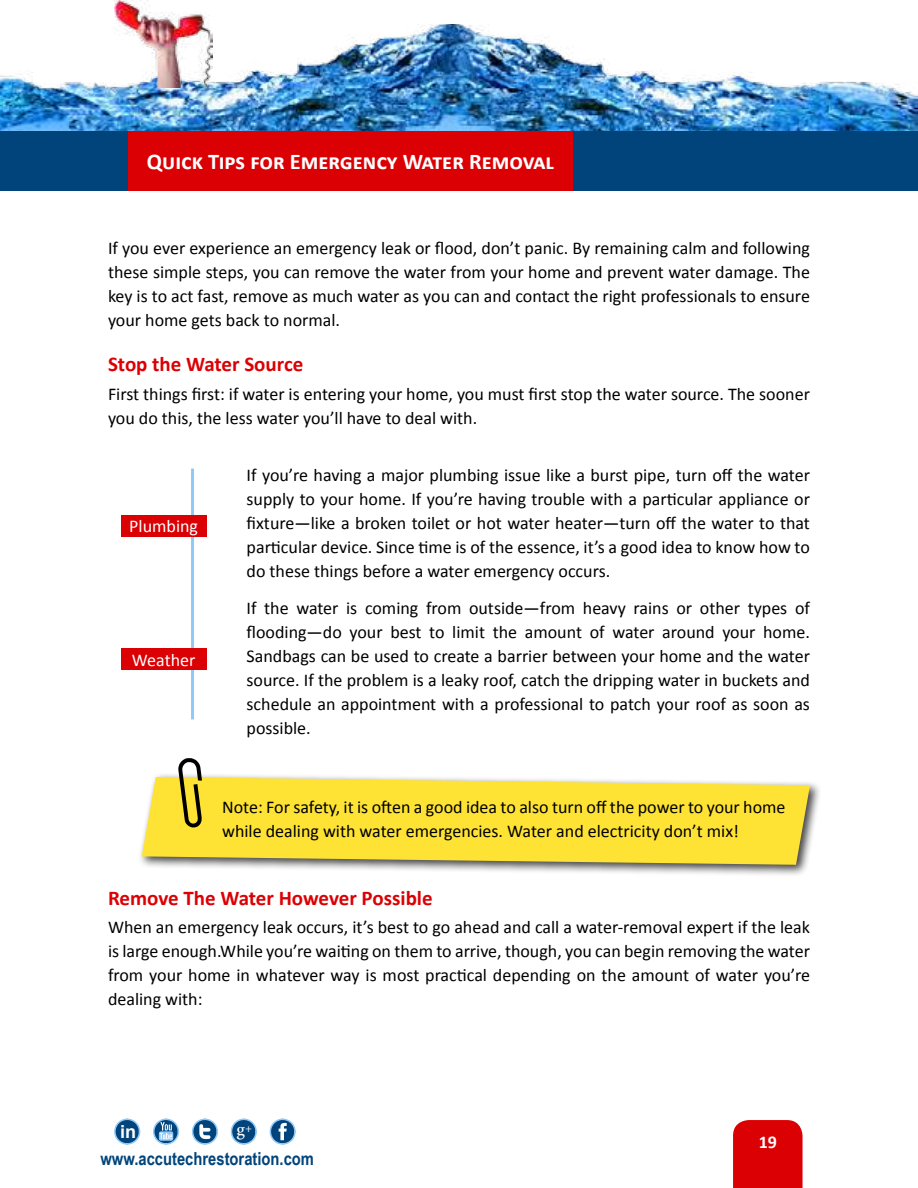
<style>
.page{position:relative;width:918px;height:1188px;background:#fff}
.page>*{position:absolute;margin:0;border:0;box-sizing:border-box;transform-origin:0 0}
.t1{font:700 22.5px "Calibri";color:#fff}
.t2{font:700 21px "Calibri";color:#db0004}
.t3{font:18px/24px "Calibri";color:#000;text-align:justify}
.t4{font:700 18px "Arial Narrow";color:#00447b}
.t5{font:18px "Calibri";color:#fff}
.t6{font:700 18px "Calibri";color:#fff}
.t7{font:500 18px "Minion Pro";color:#fff}
.t8{font:700 18px "Arial";color:#fff}
</style>
<div class="page">
<img style="left:0;top:25px;width:918px;height:106px">
<img style="left:114px;top:0;width:98px;height:88px">
<div style="left:0;top:131px;width:918px;height:59px;background:#00447b"></div>
<div style="left:733px;top:1120px;width:70px;height:68px;background:#db0004"></div>
<svg style="left:191px;top:1118px;width:27px;height:27px"></svg>
<svg style="left:153px;top:1118px;width:27px;height:27px"></svg>
<svg style="left:269px;top:1118px;width:27px;height:27px"></svg>
<svg style="left:230px;top:1118px;width:27px;height:27px"></svg>
<svg style="left:114px;top:1118px;width:27px;height:27px"></svg>
<div style="left:128px;top:131px;width:445px;height:59px;background:#db0004"></div>
<hr style="left:191px;top:469px;width:3px;height:250px;background:#90c8f7">
<div style="left:121px;top:515px;width:85px;height:21px;background:#db0004"></div>
<div style="left:121px;top:648px;width:85px;height:21px;background:#db0004"></div>
<div style="left:138px;top:773px;width:684px;height:104px;background:#000;opacity:.75"></div>
<svg style="left:142px;top:777px;width:668px;height:88px;background:#f6df44"></svg>
<svg style="left:178px;top:758px;width:24px;height:70px;background:#a69943"></svg>
<p class="t1" style="left:147px;top:147px;width:409px">Quick Tips for Emergency Water Removal</p>
<p class="t3" style="left:108px;top:236px;width:704px">If you ever experience an emergency leak or flood, don’t panic. By remaining calm and following these simple steps, you can remove the water from your home and prevent water damage. The key is to act fast, remove as much water as you can and contact the right professionals to ensure your home gets back to normal.</p>
<p class="t2" style="left:108px;top:351px;width:197px">Stop the Water Source</p>
<p class="t3" style="left:108px;top:382px;width:703px">First things first: if water is entering your home, you must first stop the water source. The sooner you do this, the less water you’ll have to deal with.</p>
<p class="t5" style="left:129px;top:515px;width:70px">Plumbing</p>
<p class="t5" style="left:132px;top:648px;width:65px">Weather</p>
<p class="t3" style="left:247px;top:463px;width:565px">If you’re having a major plumbing issue like a burst pipe, turn off the water supply to your home. If you’re having trouble with a particular appliance or fixture—like a broken toilet or hot water heater—turn off the water to that particular device. Since time is of the essence, it’s a good idea to know how to do these things before a water emergency occurs.</p>
<p class="t3" style="left:247px;top:596px;width:565px">If the water is coming from outside—from heavy rains or other types of flooding—do your best to limit the amount of water around your home.<br>Sandbags can be used to create a barrier between your home and the water source. If the problem is a leaky roof, catch the dripping water in buckets and schedule an appointment with a professional to patch your roof as soon as possible.</p>
<p class="t3" style="left:222px;top:795px;width:565px">Note: For safety, it is often a good idea to also turn off the power to your home while dealing with water emergencies. Water and electricity don’t mix!</p>
<p class="t2" style="left:108px;top:884px;width:326px">Remove The Water However Possible</p>
<p class="t3" style="left:108px;top:915px;width:704px">When an emergency leak occurs, it’s best to go ahead and call a water-removal expert if the leak is large enough.While you’re waiting on them to arrive, though, you can begin removing the water from your home in whatever way is most practical depending on the amount of water you’re dealing with:</p>
<p class="t8" style="left:120px;top:1120px;width:18px">in</p>
<p class="t7" style="left:237px;top:1117px;width:17px">g<sup>+</sup></p>
<p class="t4" style="left:101px;top:1145px;width:215px">www.accutechrestoration.com</p>
<p class="t6" style="left:759px;top:1130px;width:20px">19</p>
</div>
